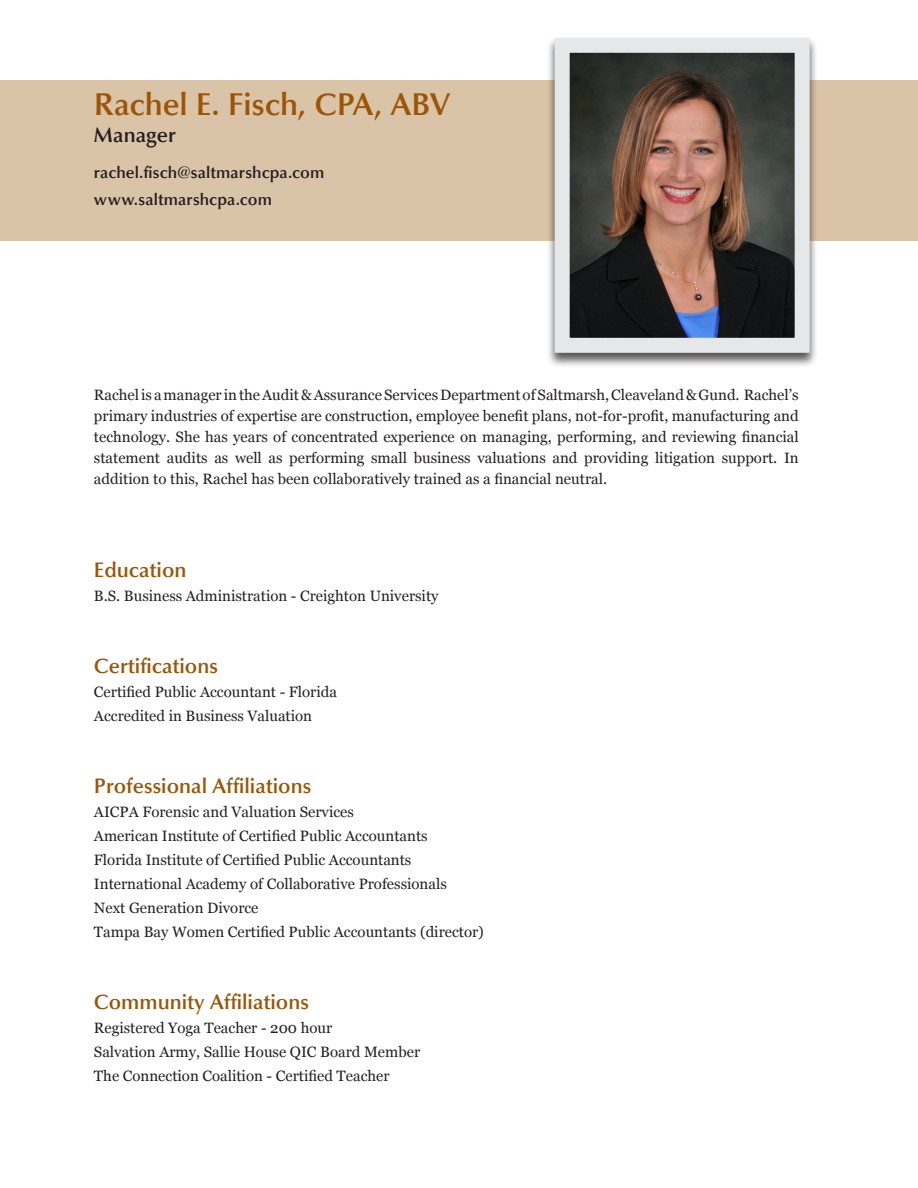
<style>
.page{position:relative;width:918px;height:1188px;background:#fff}
.page>*{position:absolute;margin:0;border:0;box-sizing:border-box;transform-origin:0 0}
.t1{font:600 31.5px "Optima";color:#9c5506}
.t2{font:600 21px "Optima";color:#9c5506}
.t3{font:600 21px "Optima";color:#231f20}
.t4{font:600 16.5px "Optima";letter-spacing:.005em;color:#231f20}
.t5{font:15px/21px "Georgia";color:#231f20;text-align:justify}
</style>
<div class="page">
<div style="left:0;top:80px;width:918px;height:161px;background:#d9c4a7"></div>
<div style="left:546px;top:36px;width:272px;height:332px;background:#231f20;opacity:.75"></div>
<img style="left:571px;top:54px;width:223px;height:283px">
<div style="left:555px;top:38px;width:255px;height:315px;border:15px solid #e6e7e9"></div>
<p class="t1" style="left:94px;top:86px;width:357px">Rachel E. Fisch, CPA, ABV</p>
<p class="t3" style="left:94px;top:122px;width:83px">Manager</p>
<p class="t4" style="left:94px;top:163px;width:232px">rachel.fisch@saltmarshcpa.com</p>
<p class="t4" style="left:94px;top:190px;width:180px">www.saltmarshcpa.com</p>
<p class="t5" style="left:94px;top:385px;width:706px">Rachel is a manager in the Audit &amp; Assurance Services Department of Saltmarsh, Cleaveland &amp; Gund. Rachel’s primary industries of expertise are construction, employee benefit plans, not-for-profit, manufacturing and technology. She has years of concentrated experience on managing, performing, and reviewing financial statement audits as well as performing small business valuations and providing litigation support. In addition to this, Rachel has been collaboratively trained as a financial neutral.</p>
<p class="t2" style="left:94px;top:558px;width:94px">Education</p>
<p class="t5" style="left:94px;top:586px;width:346px">B.S. Business Administration - Creighton University</p>
<p class="t2" style="left:94px;top:654px;width:126px">Certifications</p>
<p class="t5" style="left:94px;top:682px;width:245px">Certified Public Accountant - Florida</p>
<p class="t5" style="left:94px;top:706px;width:220px">Accredited in Business Valuation</p>
<p class="t2" style="left:94px;top:774px;width:219px">Professional Affiliations</p>
<p class="t5" style="left:94px;top:802px;width:262px">AICPA Forensic and Valuation Services</p>
<p class="t5" style="left:94px;top:826px;width:335px">American Institute of Certified Public Accountants</p>
<p class="t5" style="left:94px;top:850px;width:319px">Florida Institute of Certified Public Accountants</p>
<p class="t5" style="left:94px;top:874px;width:354px">International Academy of Collaborative Professionals</p>
<p class="t5" style="left:94px;top:898px;width:166px">Next Generation Divorce</p>
<p class="t5" style="left:94px;top:922px;width:391px">Tampa Bay Women Certified Public Accountants (director)</p>
<p class="t2" style="left:94px;top:990px;width:217px">Community Affiliations</p>
<p class="t5" style="left:94px;top:1018px;width:240px">Registered Yoga Teacher - 200 hour</p>
<p class="t5" style="left:94px;top:1042px;width:328px">Salvation Army, Sallie House QIC Board Member</p>
<p class="t5" style="left:94px;top:1066px;width:297px">The Connection Coalition - Certified Teacher</p>
</div>
